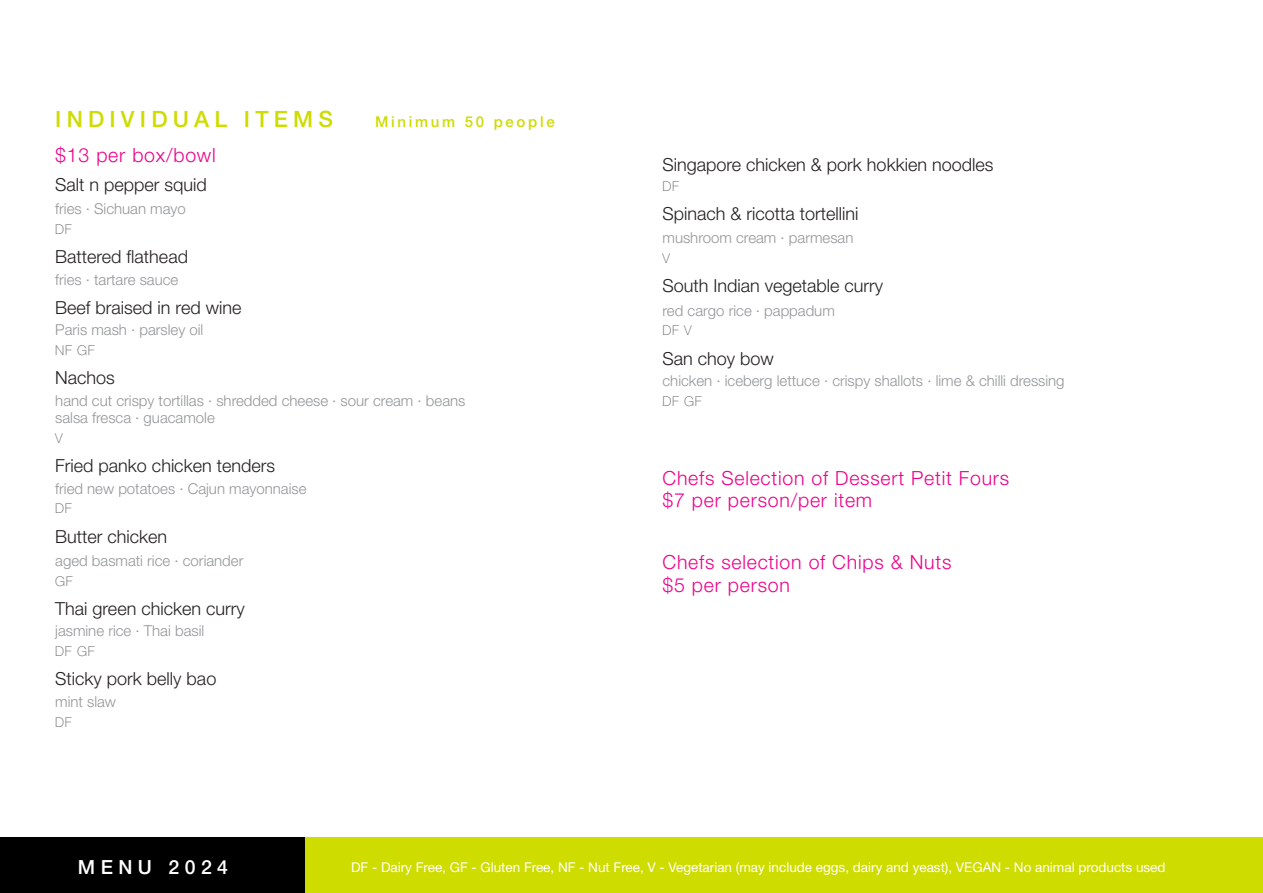
<style>
.page{position:relative;width:1263px;height:893px;background:#fff}
.page>*{position:absolute;margin:0;border:0;box-sizing:border-box;transform-origin:0 0}
.Kreon-Light-List{font:500 22.5px "Helvetica Neue LT Std";letter-spacing:.23em;color:#cedc00}
.Kreon-Light-List-2{font:300 19.5px/22.4px "Helvetica Neue LT Std";letter-spacing:.04em;color:#ed028a}
.t1{font:500 19.5px "Helvetica Neue LT Std";letter-spacing:.28em;color:#fff}
.Kreon-Light-List-3{font:300 18px "Helvetica Neue LT Std";color:#231f20}
.Kreon-Light-List-4{font:300 15px/17.2px "Helvetica Neue LT Std";color:#939598}
.Kreon-Light-List-5{font:500 15px "Helvetica Neue LT Std";letter-spacing:.18em;color:#cedc00}
.Kreon-Light-List-6{font:13.5px "Helvetica Neue LT Std";color:#fff}
.Kreon-Light-List-7{font:100 13.5px "Helvetica Neue LT Std";letter-spacing:.05em;color:#636366}
</style>
<div class="page">
<div style="left:0;top:838px;width:306px;height:55px;background:#000"></div>
<div style="left:306px;top:838px;width:957px;height:55px;background:#cedc00"></div>
<p class="Kreon-Light-List" style="left:55px;top:105px;width:279px">INDIVIDUAL ITEMS</p>
<p class="Kreon-Light-List-5" style="left:375px;top:112px;width:181px">Minimum 50 people</p>
<p class="Kreon-Light-List-2" style="left:55px;top:143px;width:162px">$13 per box/bowl</p>
<p class="Kreon-Light-List-3" style="left:55px;top:174px;width:153px">Salt n pepper squid</p>
<p class="Kreon-Light-List-4" style="left:55px;top:200px;width:132px">fries ∙ Sichuan mayo</p>
<p class="Kreon-Light-List-7" style="left:55px;top:221px;width:18px">DF</p>
<p class="Kreon-Light-List-3" style="left:55px;top:246px;width:134px">Battered flathead</p>
<p class="Kreon-Light-List-4" style="left:55px;top:270px;width:125px">fries ∙ tartare sauce</p>
<p class="Kreon-Light-List-3" style="left:55px;top:297px;width:188px">Beef braised in red wine</p>
<p class="Kreon-Light-List-4" style="left:55px;top:321px;width:150px">Paris mash ∙ parsley oil</p>
<p class="Kreon-Light-List-7" style="left:55px;top:343px;width:41px">NF GF</p>
<p class="Kreon-Light-List-3" style="left:55px;top:367px;width:61px">Nachos</p>
<p class="Kreon-Light-List-4" style="left:55px;top:392px;width:412px">hand cut crispy tortillas ∙ shredded cheese ∙ sour cream ∙ beans salsa fresca ∙ guacamole</p>
<p class="Kreon-Light-List-7" style="left:55px;top:430px;width:9px">V</p>
<p class="Kreon-Light-List-3" style="left:55px;top:455px;width:221px">Fried panko chicken tenders</p>
<p class="Kreon-Light-List-4" style="left:55px;top:479px;width:253px">fried new potatoes ∙ Cajun mayonnaise</p>
<p class="Kreon-Light-List-7" style="left:55px;top:501px;width:18px">DF</p>
<p class="Kreon-Light-List-3" style="left:55px;top:525px;width:114px">Butter chicken</p>
<p class="Kreon-Light-List-4" style="left:55px;top:552px;width:190px">aged basmati rice ∙ coriander</p>
<p class="Kreon-Light-List-7" style="left:55px;top:573px;width:19px">GF</p>
<p class="Kreon-Light-List-3" style="left:55px;top:597px;width:191px">Thai green chicken curry</p>
<p class="Kreon-Light-List-4" style="left:55px;top:622px;width:150px">jasmine rice ∙ Thai basil</p>
<p class="Kreon-Light-List-7" style="left:55px;top:644px;width:41px">DF GF</p>
<p class="Kreon-Light-List-3" style="left:55px;top:668px;width:163px">Sticky pork belly bao</p>
<p class="Kreon-Light-List-4" style="left:55px;top:693px;width:62px">mint slaw</p>
<p class="Kreon-Light-List-7" style="left:55px;top:714px;width:18px">DF</p>
<p class="Kreon-Light-List-3" style="left:662px;top:154px;width:332px">Singapore chicken &amp; pork hokkien noodles</p>
<p class="Kreon-Light-List-7" style="left:662px;top:178px;width:18px">DF</p>
<p class="Kreon-Light-List-3" style="left:662px;top:203px;width:198px">Spinach &amp; ricotta tortellini</p>
<p class="Kreon-Light-List-4" style="left:662px;top:229px;width:192px">mushroom cream ∙ parmesan</p>
<p class="Kreon-Light-List-7" style="left:662px;top:251px;width:9px">V</p>
<p class="Kreon-Light-List-3" style="left:662px;top:275px;width:222px">South Indian vegetable curry</p>
<p class="Kreon-Light-List-4" style="left:662px;top:301px;width:174px">red cargo rice ∙ pappadum</p>
<p class="Kreon-Light-List-7" style="left:662px;top:323px;width:31px">DF V</p>
<p class="Kreon-Light-List-3" style="left:662px;top:347px;width:113px">San choy bow</p>
<p class="Kreon-Light-List-4" style="left:662px;top:372px;width:404px">chicken ∙ iceberg lettuce ∙ crispy shallots ∙ lime &amp; chilli dressing</p>
<p class="Kreon-Light-List-7" style="left:662px;top:393px;width:41px">DF GF</p>
<p class="Kreon-Light-List-2" style="left:662px;top:466px;width:348px">Chefs Selection of Dessert Petit Fours $7 per person/per item</p>
<p class="Kreon-Light-List-2" style="left:662px;top:551px;width:290px">Chefs selection of Chips &amp; Nuts $5 per person</p>
<h2 class="t1" style="left:78px;top:856px;width:152px">MENU 2024</h2>
<p class="Kreon-Light-List-6" style="left:351px;top:859px;width:816px">DF - Dairy Free, GF - Gluten Free, NF - Nut Free, V - Vegetarian (may include eggs, dairy and yeast), VEGAN - No animal products used</p>
</div>
